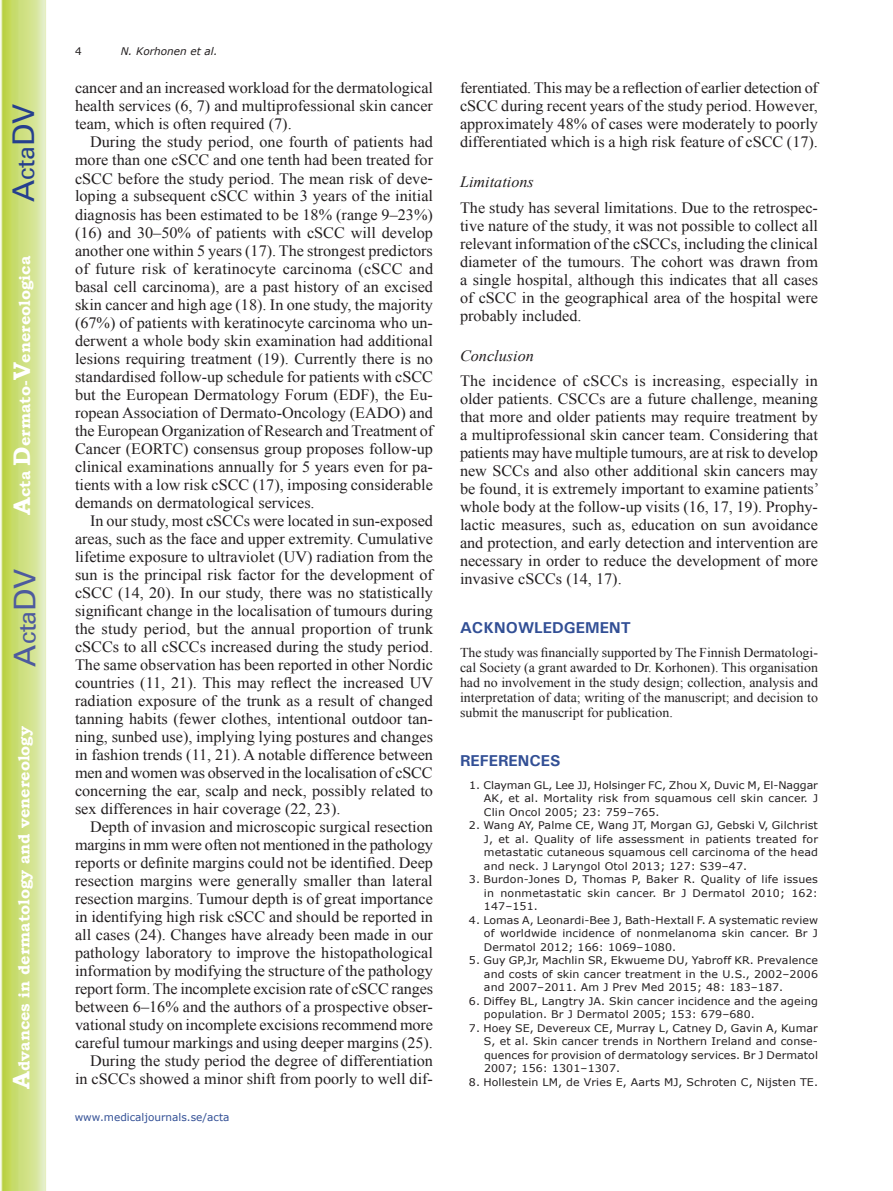
<style>
.page{position:relative;width:893px;height:1191px;background:#fff}
.page>*{position:absolute;margin:0;border:0;box-sizing:border-box;transform-origin:0 0}
.t1{font:30px "Univers";color:#4d5a9e}
.t2{font:30px "Univers";color:#253f8e}
.t3{font:15.75px/18px "Times New Roman";color:#231f20;text-align:justify}
.t4{font:700 15.75px "Bookman Old Style";color:#fff}
.t5{font:700 15.75px "Univers";color:#324f95}
.t6{font:italic 15.75px "Times New Roman";color:#231f20}
.t7{font:13.5px/15px "Times New Roman";color:#231f20;text-align:justify}
.t8{font:10.5px/13.5px "Verdana";letter-spacing:.01em;color:#231f20;text-align:justify;scale:1.05 1}
.t9{font:10.5px "Verdana";color:#324f95}
.t10{font:italic 10.5px "Verdana";color:#231f20}
.t11{font:10.5px "Verdana";letter-spacing:.01em;color:#231f20}
.s1{font-size:24px}
</style>
<div class="page">
<svg style="left:1px;top:0;width:45px;height:1191px;background:#cfe084"></svg>
<h1 class="t2" style="left:6px;top:202px;width:100px;rotate:-90deg">A<span class="s1">cta</span>DV</h1>
<p class="t4" style="left:15px;top:515px;width:260px;rotate:-90deg"><span class="s1">A</span>cta <span class="s1">D</span>ermato-<span class="s1">V</span>enereologica</p>
<h1 class="t1" style="left:7px;top:666px;width:100px;rotate:-90deg">A<span class="s1">cta</span>DV</h1>
<p class="t4" style="left:15px;top:1088px;width:364px;rotate:-90deg"><span class="s1">A</span>dvances in dermatology and venereology</p>
<p class="t11" style="left:75px;top:44px;width:8px">4</p>
<p class="t10" style="left:121px;top:44px;width:98px">N. Korhonen et al.</p>
<p class="t3" style="left:75px;top:79px;width:360px">cancer and an increased workload for the dermatological health services (6, 7) and multiprofessional skin cancer team, which is often required (7).</p>
<p class="t3" style="left:75px;top:133px;width:360px;text-indent:15px">During the study period, one fourth of patients had more than one cSCC and one tenth had been treated for cSCC before the study period. The mean risk of deve&shy;loping a subsequent cSCC within 3 years of the initial diagnosis has been estimated to be 18% (range 9–23%) (16) and 30–50% of patients with cSCC will develop another one within 5 years (17). The strongest predictors of future risk of keratinocyte carcinoma (cSCC and basal cell carcinoma), are a past history of an excised skin cancer and high age (18). In one study, the majority (67%) of patients with keratinocyte carcinoma who un&shy;derwent a whole body skin examination had additional lesions requiring treatment (19). Currently there is no standardised follow-up schedule for patients with cSCC but the European Dermatology Forum (EDF), the Eu&shy;ropean Association of Dermato-Oncology (EADO) and the European Organization of Research and Treatment of Cancer (EORTC) consensus group proposes follow-up clinical examinations annually for 5 years even for pa&shy;tients with a low risk cSCC (17), imposing considerable demands on dermatological services.</p>
<p class="t3" style="left:75px;top:511px;width:360px;text-indent:15px">In our study, most cSCCs were located in sun-exposed areas, such as the face and upper extremity. Cumulative lifetime exposure to ultraviolet (UV) radiation from the sun is the principal risk factor for the development of cSCC (14, 20). In our study, there was no statistically significant change in the localisation of tumours during the study period, but the annual proportion of trunk cSCCs to all cSCCs increased during the study period.<br>The same observation has been reported in other Nordic countries (11, 21). This may reflect the increased UV radiation exposure of the trunk as a result of changed tanning habits (fewer clothes, intentional outdoor tan&shy;ning, sunbed use), implying lying postures and changes in fashion trends (11, 21). A notable difference between men and women was observed in the localisation of cSCC concerning the ear, scalp and neck, possibly related to sex differences in hair coverage (22, 23).</p>
<p class="t3" style="left:75px;top:817px;width:360px;text-align:right">Depth of invasion and microscopic surgical resection margins in mm were often not mentioned in the pathology reports or definite margins could not be identified. Deep resection margins were generally smaller than lateral resection margins. Tumour depth is of great importance in identifying high risk cSCC and should be reported in all cases (24). Changes have already been made in our pathology laboratory to improve the histopathological information by modifying the structure of the pathology report form. The incomplete excision rate of cSCC ranges between 6–16% and the authors of a prospective obser&shy;vational study on incomplete excisions recommend more careful tumour markings and using deeper margins (25).<br>During the study period the degree of differentiation in cSCCs showed a minor shift from poorly to well dif-</p>
<p class="t9" style="left:75px;top:1109px;width:156px">www.medicaljournals.se/acta</p>
<p class="t3" style="left:460px;top:79px;width:360px">ferentiated. This may be a reflection of earlier detection of cSCC during recent years of the study period. However, approximately 48% of cases were moderately to poorly differentiated which is a high risk feature of cSCC (17).</p>
<p class="t6" style="left:460px;top:171px;width:75px">Limitations</p>
<p class="t3" style="left:460px;top:198px;width:360px">The study has several limitations. Due to the retrospec&shy;tive nature of the study, it was not possible to collect all relevant information of the cSCCs, including the clinical diameter of the tumours. The cohort was drawn from a single hospital, although this indicates that all cases of cSCC in the geographical area of the hospital were probably included.</p>
<p class="t6" style="left:460px;top:345px;width:75px">Conclusion</p>
<p class="t3" style="left:460px;top:372px;width:361px;text-align:left">The incidence of cSCCs is increasing, especially in older patients. CSCCs are a future challenge, meaning that more and older patients may require treatment by a multiprofessional skin cancer team. Considering that patients may have multiple tumours, are at risk to develop new SCCs and also other additional skin cancers may be found, it is extremely important to examine patients’ whole body at the follow-up visits (16, 17, 19). Prophy&shy;lactic measures, such as, education on sun avoidance and protection, and early detection and intervention are necessary in order to reduce the development of more invasive cSCCs (14, 17).</p>
<p class="t5" style="left:460px;top:618px;width:172px">ACKNOWLEDGEMENT</p>
<p class="t7" style="left:460px;top:645px;width:359px">The study was financially supported by The Finnish Dermatologi&shy;cal Society (a grant awarded to Dr. Korhonen). This organisation had no involvement in the study design; collection, analysis and interpretation of data; writing of the manuscript; and decision to submit the manuscript for publication.</p>
<p class="t5" style="left:460px;top:751px;width:102px">REFERENCES</p>
<p class="t8" style="left:484px;top:778px;width:320px;text-indent:-15px">1. Clayman GL, Lee JJ, Holsinger FC, Zhou X, Duvic M, El-Naggar AK, et al. Mortality risk from squamous cell skin cancer. J Clin Oncol 2005; 23: 759–765.</p>
<p class="t8" style="left:484px;top:818px;width:320px;text-indent:-15px">2. Wang AY, Palme CE, Wang JT, Morgan GJ, Gebski V, Gilchrist J, et al. Quality of life assessment in patients treated for metastatic cutaneous squamous cell carcinoma of the head and neck. J Laryngol Otol 2013; 127: S39–47.</p>
<p class="t8" style="left:484px;top:872px;width:320px;text-indent:-15px">3. Burdon-Jones D, Thomas P, Baker R. Quality of life issues in nonmetastatic skin cancer. Br J Dermatol 2010; 162:<br>147–151.</p>
<p class="t8" style="left:484px;top:913px;width:320px;text-indent:-15px">4. Lomas A, Leonardi-Bee J, Bath-Hextall F. A systematic review of worldwide incidence of nonmelanoma skin cancer. Br J Dermatol 2012; 166: 1069–1080.</p>
<p class="t8" style="left:484px;top:953px;width:320px;text-indent:-15px">5. Guy GP,Jr, Machlin SR, Ekwueme DU, Yabroff KR. Prevalence and costs of skin cancer treatment in the U.S., 2002–2006 and 2007–2011. Am J Prev Med 2015; 48: 183–187.</p>
<p class="t8" style="left:484px;top:994px;width:320px;text-indent:-15px">6. Diffey BL, Langtry JA. Skin cancer incidence and the ageing population. Br J Dermatol 2005; 153: 679–680.</p>
<p class="t8" style="left:484px;top:1021px;width:320px;text-indent:-15px">7. Hoey SE, Devereux CE, Murray L, Catney D, Gavin A, Kumar S, et al. Skin cancer trends in Northern Ireland and conse&shy;quences for provision of dermatology services. Br J Dermatol 2007; 156: 1301–1307.</p>
<p class="t8" style="left:469px;top:1075px;width:334px">8. Hollestein LM, de Vries E, Aarts MJ, Schroten C, Nijsten TE.</p>
</div>
